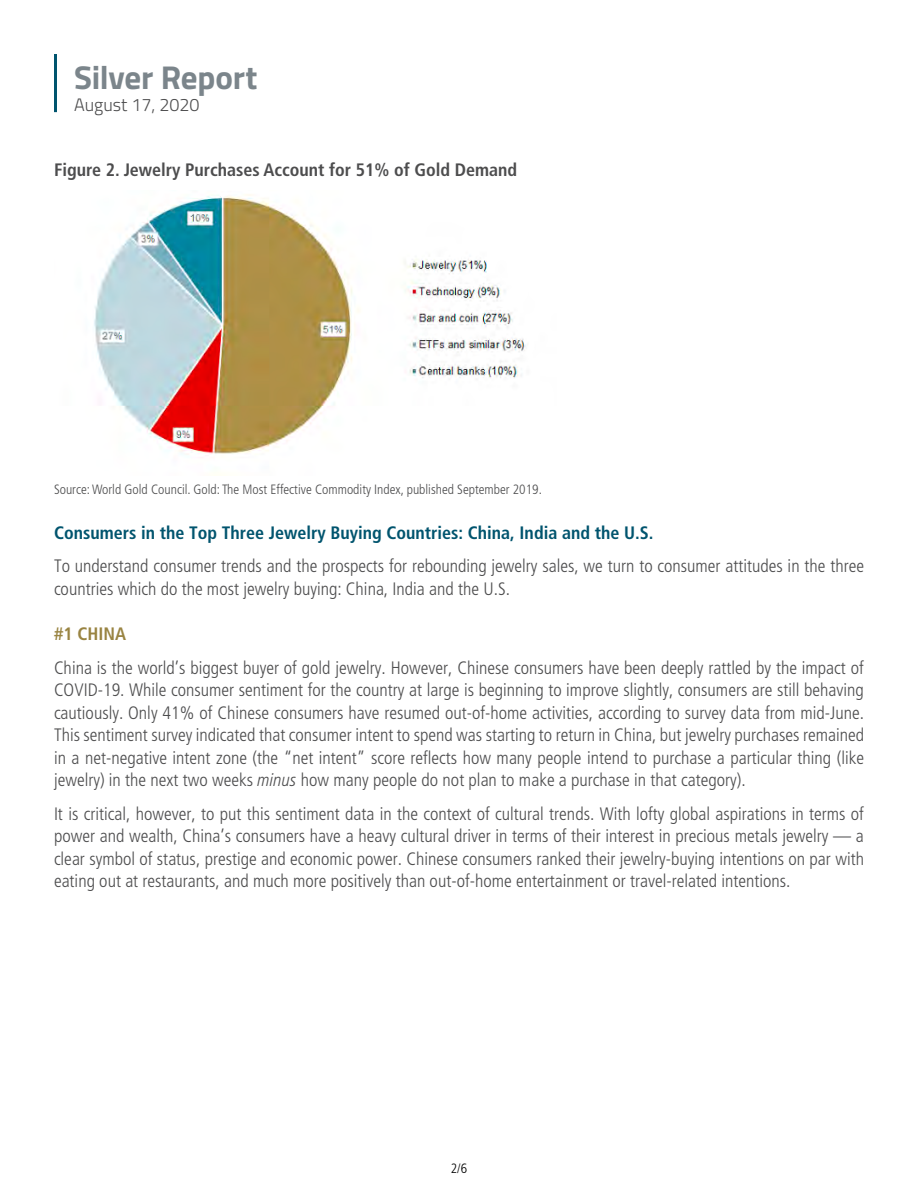
<style>
.page{position:relative;width:918px;height:1188px;background:#fff}
.page>*{position:absolute;margin:0;border:0;box-sizing:border-box;transform-origin:0 0}
.t1{font:700 33px "Titillium Web";letter-spacing:-.005em;color:#7b858b}
.t2{font:300 condensed 18px/22.5px "Frutiger LT Std";color:#4d4d4e;text-align:justify}
.t3{font:700 condensed 18px "Frutiger LT Std";color:#00546e}
.t4{font:700 condensed 18px "Frutiger LT Std";color:#4d4d4e}
.t5{font:300 18px "Titillium Web";color:#4d4d4e}
.t6{font:700 condensed 18px "Frutiger LT Std";color:#998442}
.t7{font:300 condensed 13.5px "Frutiger LT Std";color:#4d4d4e}
.t8{font:300 condensed 13.5px "Frutiger LT Std";color:#000}
.s1{font-style:italic}
</style>
<div class="page">
<img style="left:94px;top:194px;width:432px;height:261px">
<hr style="left:54px;top:54px;width:3px;height:58px;background:#00546e">
<h1 class="t1" style="left:74px;top:52px;width:185px">Silver Report</h1>
<p class="t5" style="left:74px;top:92px;width:127px">August 17, 2020</p>
<p class="t4" style="left:54px;top:159px;width:465px">Figure 2. Jewelry Purchases Account for 51% of Gold Demand</p>
<p class="t7" style="left:54px;top:481px;width:489px">Source: World Gold Council. Gold: The Most Effective Commodity Index, published September 2019.</p>
<p class="t3" style="left:54px;top:522px;width:601px">Consumers in the Top Three Jewelry Buying Countries: China, India and the U.S.</p>
<p class="t2" style="left:54px;top:555px;width:812px">To understand consumer trends and the prospects for rebounding jewelry sales, we turn to consumer attitudes in the three countries which do the most jewelry buying: China, India and the U.S.</p>
<p class="t6" style="left:54px;top:623px;width:74px">#1 CHINA</p>
<p class="t2" style="left:54px;top:656px;width:812px">China is the world’s biggest buyer of gold jewelry. However, Chinese consumers have been deeply rattled by the impact of COVID-19. While consumer sentiment for the country at large is beginning to improve slightly, consumers are still behaving cautiously. Only 41% of Chinese consumers have resumed out-of-home activities, according to survey data from mid-June.<br>This sentiment survey indicated that consumer intent to spend was starting to return in China, but jewelry purchases remained in a net-negative intent zone (the “net intent” score reflects how many people intend to purchase a particular thing (like jewelry) in the next two weeks <span class="s1">minus</span> how many people do not plan to make a purchase in that category).</p>
<p class="t2" style="left:54px;top:803px;width:812px">It is critical, however, to put this sentiment data in the context of cultural trends. With lofty global aspirations in terms of power and wealth, China’s consumers have a heavy cultural driver in terms of their interest in precious metals jewelry — a clear symbol of status, prestige and economic power. Chinese consumers ranked their jewelry-buying intentions on par with eating out at restaurants, and much more positively than out-of-home entertainment or travel-related intentions.</p>
<p class="t8" style="left:451px;top:1160px;width:18px">2/6</p>
</div>
